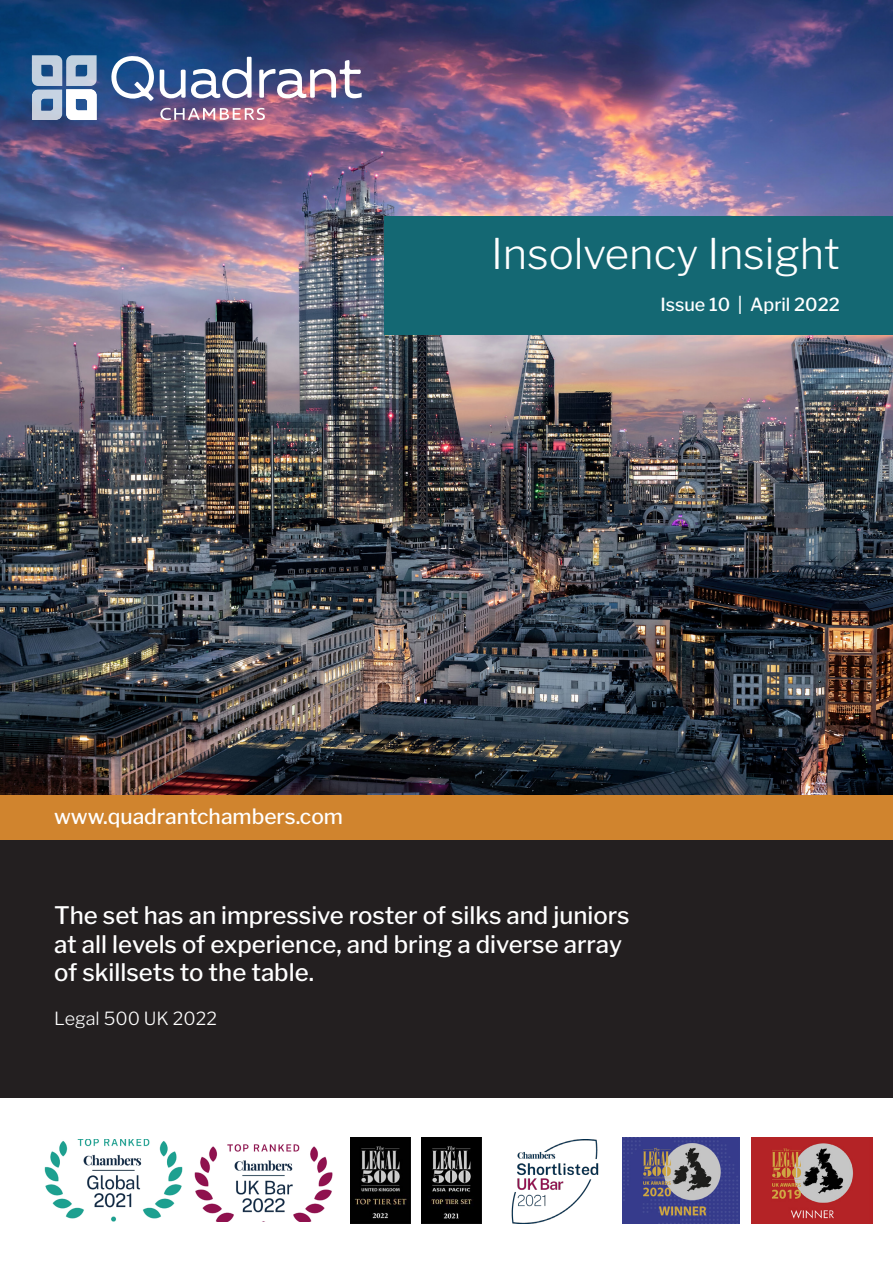
<style>
.page{position:relative;width:893px;height:1263px;background:#fff}
.page>*{position:absolute;margin:0;border:0;box-sizing:border-box;transform-origin:0 0}
.t1{font:300 42px "Libre Franklin";color:#fff}
.t2{font:500 24px/28.8px "Libre Franklin";color:#fff}
.t3{font:500 21px "Libre Franklin";color:#fff}
.t4{font:500 18px "Libre Franklin";color:#fff}
.t5{font:300 18px "Libre Franklin";color:#fff}
</style>
<div class="page">
<div style="left:0;top:795px;width:893px;height:302px;background:#231f20"></div>
<img style="left:0;top:0;width:893px;height:795px">
<svg style="left:32px;top:55px;width:65px;height:65px"></svg>
<svg style="left:110px;top:55px;width:44px;height:47px"></svg>
<svg style="left:160px;top:57px;width:92px;height:43px"></svg>
<svg style="left:259px;top:60px;width:103px;height:39px"></svg>
<svg style="left:160px;top:108px;width:105px;height:12px"></svg>
<div style="left:385px;top:217px;width:508px;height:118px;background:#146873"></div>
<div style="left:0;top:795px;width:893px;height:45px;background:#d0842e"></div>
<img style="left:194px;top:1144px;width:139px;height:77px">
<img style="left:44px;top:1139px;width:138px;height:82px">
<img style="left:623px;top:1137px;width:116px;height:86px">
<img style="left:751px;top:1137px;width:121px;height:86px">
<img style="left:350px;top:1137px;width:60px;height:86px">
<img style="left:422px;top:1137px;width:59px;height:86px">
<img style="left:511px;top:1139px;width:113px;height:85px">
<p class="t1" style="left:491px;top:229px;width:350px">Insolvency Insight</p>
<p class="t4" style="left:660px;top:293px;width:181px">Issue 10 | April 2022</p>
<p class="t3" style="left:54px;top:804px;width:290px">www.quadrantchambers.com</p>
<p class="t2" style="left:54px;top:901px;width:577px">The set has an impressive roster of silks and juniors at all levels of experience, and bring a diverse array of skillsets to the table.</p>
<p class="t5" style="left:54px;top:1007px;width:164px">Legal 500 UK 2022</p>
</div>
